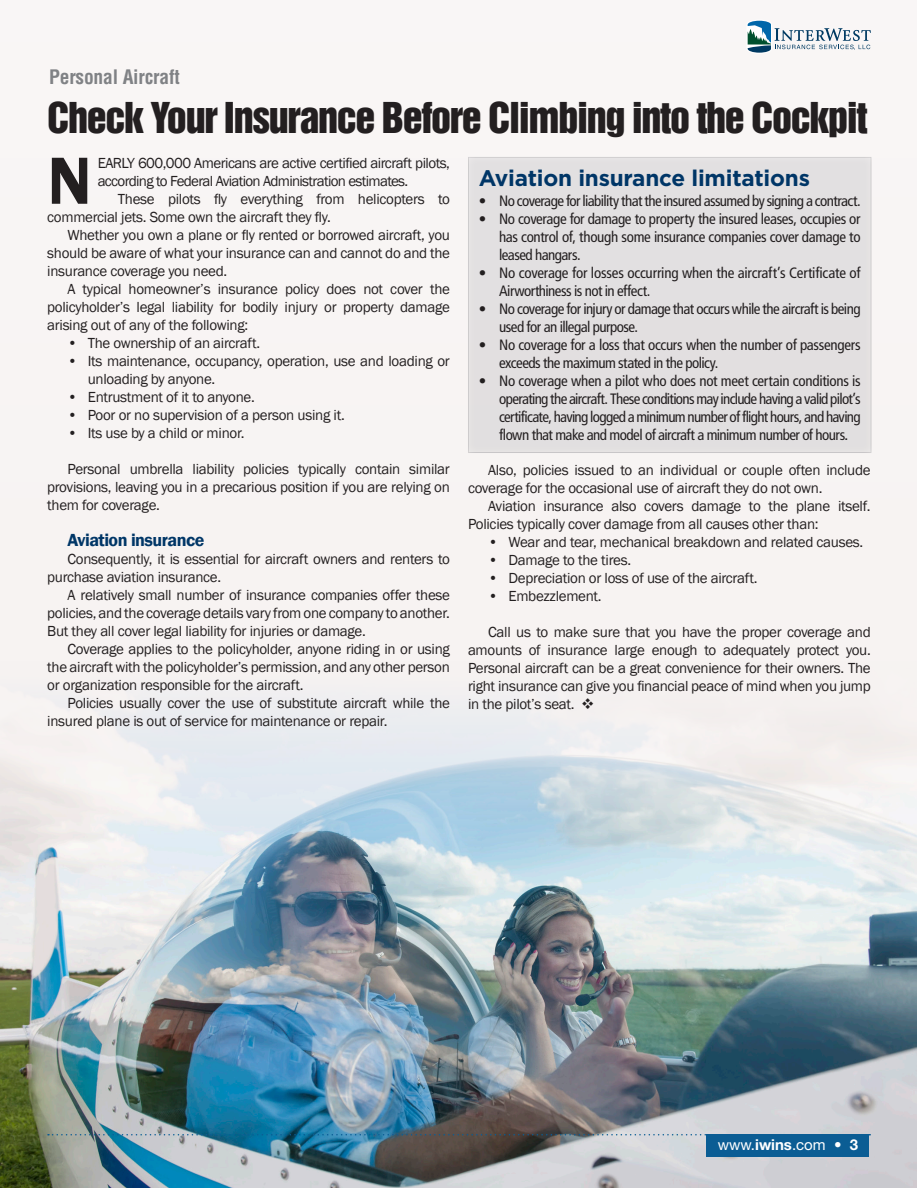
<style>
.page{position:relative;width:918px;height:1188px;background:#fff}
.page>*{position:absolute;margin:0;border:0;box-sizing:border-box;transform-origin:0 0}
.t1{font:600 69px "Franklin Gothic";color:#231f20}
.Masthead{font:39px "Helvetica Inserat";letter-spacing:-.035em;color:#231f20}
.t2{font:700 22.5px "Gotham";letter-spacing:-.01em;color:#003667}
.t3{font:700 condensed 19.5px "Helvetica LT Std";letter-spacing:-.01em;color:#808285}
.t4{font:600 18px "Franklin Gothic";letter-spacing:-.03em;color:#003667}
.t5{font:15px/18px "Franklin Gothic";letter-spacing:-.02em;color:#231f20}
.t6{font:condensed 15px/18px "Frutiger LT";letter-spacing:-.035em;color:#231f20;text-align:justify}
.t7{font:15px/18px "Franklin Gothic";letter-spacing:-.045em;color:#231f20}
.t8{font:condensed 15px/18px "Frutiger LT";letter-spacing:-.015em;color:#231f20}
.t9{font:15px "Helvetica Neue LT Std";color:#fff}
.s1{font-family:"Franklin Gothic";font-stretch:normal}
.s2{font-weight:700}
</style>
<div class="page">
<div style="left:0;top:0;width:917px;height:1188px;background:#f7f3f2"></div>
<img style="left:0;top:706px;width:917px;height:482px">
<div style="left:467px;top:155px;width:406px;height:299px;background:#e2e0e1"></div>
<svg style="left:747px;top:20px;width:124px;height:33px"></svg>
<div style="left:707px;top:1134px;width:162px;height:23px;background:#0b5d94"></div>
<svg style="left:48px;top:1134px;width:822px;height:2px"></svg>
<p class="t3" style="left:49px;top:65px;width:132px">Personal Aircraft</p>
<p class="Masthead" style="left:47px;top:94px;width:822px">Check Your Insurance Before Climbing into the Cockpit</p>
<p class="t1" style="left:47px;top:138px;width:46px">N</p>
<p class="t7" style="left:98px;top:154px;width:354px">EARLY 600,000 Americans are active certified aircraft pilots, according to Federal Aviation Administration estimates.</p>
<p class="t5" style="left:47px;top:190px;width:404px;text-indent:71px">These pilots fly everything from helicopters to commercial jets. Some own the aircraft they fly.</p>
<p class="t5" style="left:47px;top:226px;width:404px;text-align:justify;text-indent:20px">Whether you own a plane or fly rented or borrowed aircraft, you should be aware of what your insurance can and cannot do and the insurance coverage you need.</p>
<p class="t5" style="left:47px;top:280px;width:404px;text-align:justify;text-indent:20px">A typical homeowner’s insurance policy does not cover the policyholder’s legal liability for bodily injury or property damage arising out of any of the following:</p>
<p class="t5" style="left:68px;top:334px;width:194px">• The ownership of an aircraft.</p>
<p class="t5" style="left:88px;top:352px;width:364px;text-indent:-20px">• Its maintenance, occupancy, operation, use and loading or unloading by anyone.</p>
<p class="t5" style="left:68px;top:388px;width:189px">• Entrustment of it to anyone.</p>
<p class="t5" style="left:68px;top:406px;width:279px">• Poor or no supervision of a person using it.</p>
<p class="t5" style="left:68px;top:424px;width:179px">• Its use by a child or minor.</p>
<p class="t5" style="left:47px;top:460px;width:404px;text-align:justify;text-indent:20px">Personal umbrella liability policies typically contain similar provisions, leaving you in a precarious position if you are relying on them for coverage.</p>
<p class="t4" style="left:68px;top:529px;width:138px">Aviation insurance</p>
<p class="t5" style="left:47px;top:550px;width:404px;text-indent:20px">Consequently, it is essential for aircraft owners and renters to purchase aviation insurance.</p>
<p class="t5" style="left:47px;top:586px;width:404px;text-align:justify;text-indent:20px">A relatively small number of insurance companies offer these policies, and the coverage details vary from one company to another.<br>But they all cover legal liability for injuries or damage.</p>
<p class="t5" style="left:47px;top:640px;width:404px;text-align:justify;text-indent:20px">Coverage applies to the policyholder, anyone riding in or using the aircraft with the policyholder’s permission, and any other person or organization responsible for the aircraft.</p>
<p class="t5" style="left:47px;top:694px;width:404px;text-indent:20px">Policies usually cover the use of substitute aircraft while the insured plane is out of service for maintenance or repair.</p>
<p class="t2" style="left:479px;top:163px;width:333px">Aviation insurance limitations</p>
<p class="t6" style="left:479px;top:192px;width:383px">• No coverage for liability that the insured assumed by signing a contract.</p>
<p class="t6" style="left:499px;top:210px;width:363px;text-indent:-20px">• No coverage for damage to property the insured leases, occupies or has control of, though some insurance companies cover damage to leased hangars.</p>
<p class="t8" style="left:499px;top:264px;width:363px;text-indent:-20px">• No coverage for losses occurring when the aircraft’s Certificate of<br>Airworthiness is not in effect.</p>
<p class="t6" style="left:499px;top:300px;width:363px;text-indent:-20px">• No coverage for injury or damage that occurs while the aircraft is being used for an illegal purpose.</p>
<p class="t6" style="left:499px;top:336px;width:363px;text-indent:-20px">• No coverage for a loss that occurs when the number of passengers exceeds the maximum stated in the policy.</p>
<p class="t6" style="left:499px;top:372px;width:363px;text-indent:-20px">• No coverage when a pilot who does not meet certain conditions is operating the aircraft. These conditions may include having a valid pilot’s certificate, having logged a minimum number of flight hours, and having flown that make and model of aircraft a minimum number of hours<span class="s1">.</span></p>
<p class="t5" style="left:468px;top:462px;width:404px;text-indent:20px">Also, policies issued to an individual or couple often include coverage for the occasional use of aircraft they do not own.</p>
<p class="t5" style="left:468px;top:498px;width:404px;text-indent:20px">Aviation insurance also covers damage to the plane itself.<br>Policies typically cover damage from all causes other than:</p>
<p class="t5" style="left:488px;top:534px;width:377px">• Wear and tear, mechanical breakdown and related causes.</p>
<p class="t5" style="left:488px;top:552px;width:144px">• Damage to the tires.</p>
<p class="t5" style="left:488px;top:570px;width:271px">• Depreciation or loss of use of the aircraft.</p>
<p class="t5" style="left:488px;top:588px;width:115px">• Embezzlement.</p>
<p class="t5" style="left:468px;top:624px;width:404px;text-align:justify;text-indent:20px">Call us to make sure that you have the proper coverage and amounts of insurance large enough to adequately protect you.<br>Personal aircraft can be a great convenience for their owners. The right insurance can give you financial peace of mind when you jump in the pilot’s seat. ❖</p>
<p class="t9" style="left:718px;top:1136px;width:142px">www.<span class="s2">iwins</span>.com • <span class="s2">3</span></p>
</div>
